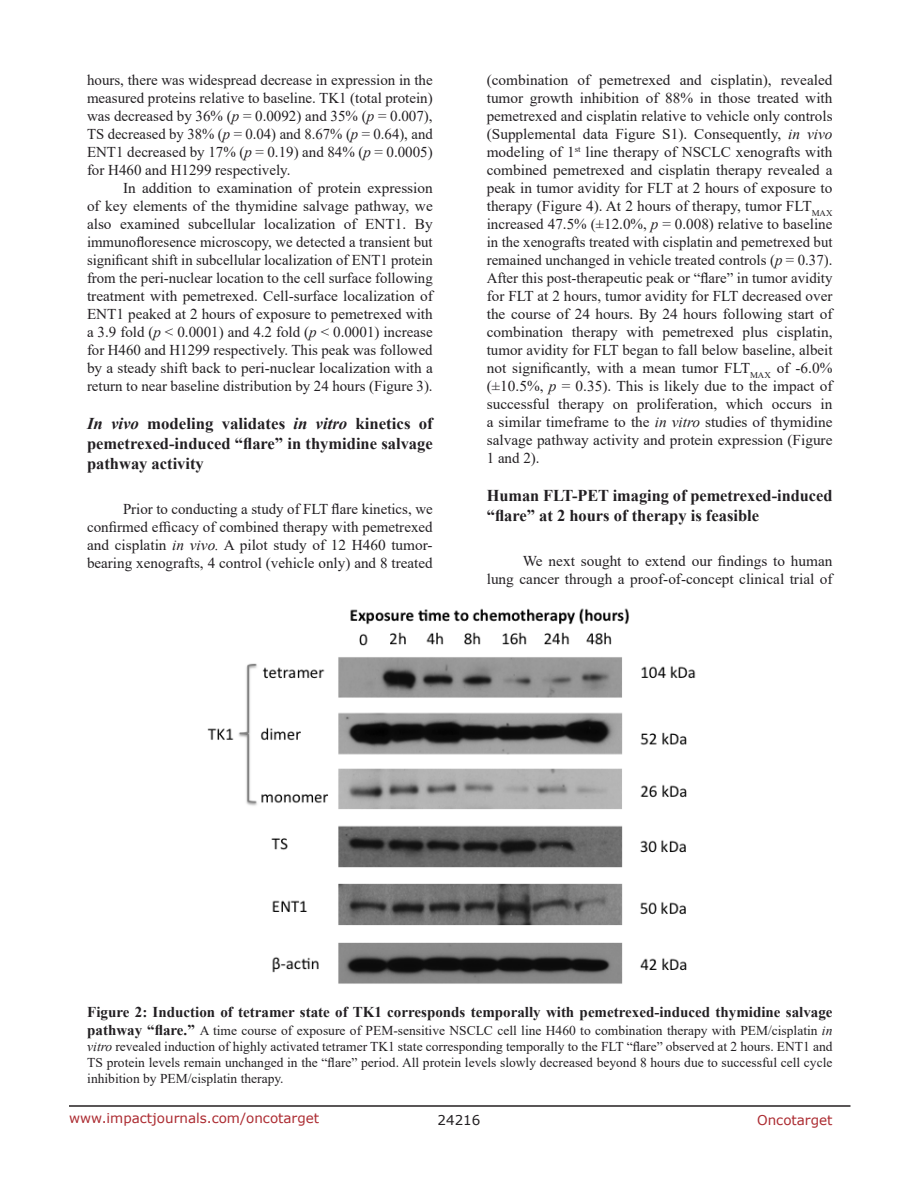
<style>
.page{position:relative;width:918px;height:1188px;background:#fff}
.page>*{position:absolute;margin:0;border:0;box-sizing:border-box;transform-origin:0 0}
.SubHeading{font:700 16.5px/19.8px "Times New Roman";color:#221f22;text-align:justify}
.BodyText{font:15px/18px "Times New Roman";color:#221f22;text-align:justify}
.FigureText{font:700 15px "Times New Roman";color:#221f22}
.FigureText-2{font:13.5px/16.2px "Times New Roman";color:#221f22;text-align:justify}
.t1{font:13.5px "Verdana";color:#ac2b31}
.t2{font:13.5px "Verdana";color:#221f22}
.s1{font-style:italic}
.s2{font-weight:700;font-size:15px}
</style>
<div class="page">
<hr style="left:69px;top:1105px;width:781px;height:2px;background:#231f20">
<img style="left:207px;top:608px;width:489px;height:376px">
<p class="BodyText" style="left:87px;top:71px;width:347px">hours, there was widespread decrease in expression in the measured proteins relative to baseline. TK1 (total protein) was decreased by 36% (<span class="s1">p</span> = 0.0092) and 35% (<span class="s1">p</span> = 0.007), TS decreased by 38% (<span class="s1">p</span> = 0.04) and 8.67% (<span class="s1">p</span> = 0.64), and ENT1 decreased by 17% (<span class="s1">p</span> = 0.19) and 84% (<span class="s1">p</span> = 0.0005) for H460 and H1299 respectively.</p>
<p class="BodyText" style="left:87px;top:179px;width:347px;text-indent:36px">In addition to examination of protein expression of key elements of the thymidine salvage pathway, we also examined subcellular localization of ENT1. By immunofloresence microscopy, we detected a transient but significant shift in subcellular localization of ENT1 protein from the peri-nuclear location to the cell surface following treatment with pemetrexed. Cell-surface localization of ENT1 peaked at 2 hours of exposure to pemetrexed with a 3.9 fold (<span class="s1">p</span> &lt; 0.0001) and 4.2 fold (<span class="s1">p</span> &lt; 0.0001) increase for H460 and H1299 respectively. This peak was followed by a steady shift back to peri-nuclear localization with a return to near baseline distribution by 24 hours (Figure 3).</p>
<p class="SubHeading" style="left:87px;top:413px;width:347px"><span class="s1">In vivo</span> modeling validates <span class="s1">in vitro</span> kinetics of pemetrexed-induced “flare” in thymidine salvage pathway activity</p>
<p class="BodyText" style="left:87px;top:499px;width:347px;text-indent:36px">Prior to conducting a study of FLT flare kinetics, we confirmed efficacy of combined therapy with pemetrexed and cisplatin <span class="s1">in vivo.</span> A pilot study of 12 H460 tumor&shy;bearing xenografts, 4 control (vehicle only) and 8 treated</p>
<p class="BodyText" style="left:487px;top:71px;width:347px">(combination of pemetrexed and cisplatin), revealed tumor growth inhibition of 88% in those treated with pemetrexed and cisplatin relative to vehicle only controls (Supplemental data Figure S1). Consequently, <span class="s1">in vivo </span>modeling of 1<sup>st</sup> line therapy of NSCLC xenografts with combined pemetrexed and cisplatin therapy revealed a peak in tumor avidity for FLT at 2 hours of exposure to therapy (Figure 4). At 2 hours of therapy, tumor FLT<sub>MAX </sub>increased 47.5% (±12.0%, <span class="s1">p</span> = 0.008) relative to baseline in the xenografts treated with cisplatin and pemetrexed but remained unchanged in vehicle treated controls (<span class="s1">p</span> = 0.37).<br>After this post-therapeutic peak or “flare” in tumor avidity for FLT at 2 hours, tumor avidity for FLT decreased over the course of 24 hours. By 24 hours following start of combination therapy with pemetrexed plus cisplatin, tumor avidity for FLT began to fall below baseline, albeit not significantly, with a mean tumor FLT<sub>MAX</sub> of -6.0% (±10.5%, <span class="s1">p</span> = 0.35). This is likely due to the impact of successful therapy on proliferation, which occurs in a similar timeframe to the <span class="s1">in vitro</span> studies of thymidine salvage pathway activity and protein expression (Figure 1 and 2).</p>
<p class="SubHeading" style="left:487px;top:485px;width:347px">Human FLT-PET imaging of pemetrexed-induced “flare” at 2 hours of therapy is feasible</p>
<p class="BodyText" style="left:487px;top:552px;width:347px;text-align:right">We next sought to extend our findings to human<br>lung cancer through a proof-of-concept clinical trial of</p>
<p class="FigureText" style="left:87px;top:1001px;width:747px">Figure 2: Induction of tetramer state of TK1 corresponds temporally with pemetrexed-induced thymidine salvage</p>
<p class="FigureText-2" style="left:87px;top:1022px;width:747px"><span class="s2">pathway “flare.”</span> A time course of exposure of PEM-sensitive NSCLC cell line H460 to combination therapy with PEM/cisplatin <span class="s1">in vitro</span> revealed induction of highly activated tetramer TK1 state corresponding temporally to the FLT “flare” observed at 2 hours. ENT1 and TS protein levels remain unchanged in the “flare” period. All protein levels slowly decreased beyond 8 hours due to successful cell cycle inhibition by PEM/cisplatin therapy.</p>
<p class="t1" style="left:69px;top:1109px;width:252px">www.impactjournals.com/oncotarget</p>
<p class="t2" style="left:438px;top:1111px;width:44px">24216</p>
<p class="t1" style="left:757px;top:1111px;width:77px">Oncotarget</p>
</div>
